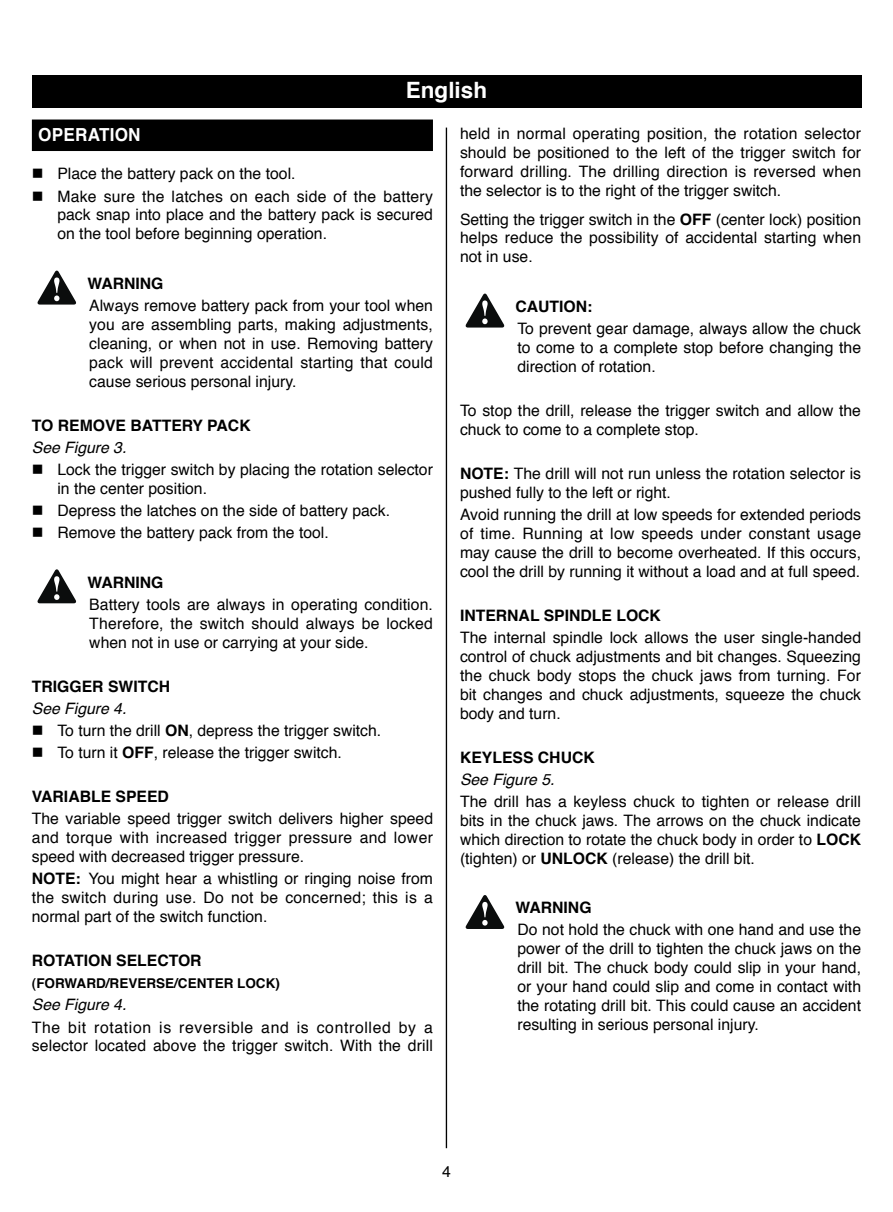
<style>
.page{position:relative;width:893px;height:1212px;background:#fff}
.page>*{position:absolute;margin:0;border:0;box-sizing:border-box;transform-origin:0 0}
.t1{font:700 22.5px "Helvetica";color:#fff}
.t2{font:700 18px "Helvetica";letter-spacing:.015em;color:#fff;scale:.95 1}
.t3{font:15.75px/18.9px "Helvetica";color:#000;text-align:justify}
.t4{font:700 15.75px "Helvetica";color:#000}
.t5{font:italic 15.75px "Helvetica";color:#000}
.t6{font:700 13.5px "Helvetica";color:#000}
.s1{font-weight:700}
</style>
<div class="page">
<hr style="left:446px;top:128px;width:1px;height:1020px;background:#000">
<div style="left:32px;top:75px;width:829px;height:33px;background:#000"></div>
<div style="left:32px;top:120px;width:401px;height:31px;background:#000"></div>
<svg style="left:37px;top:270px;width:39px;height:35px"></svg>
<svg style="left:37px;top:569px;width:40px;height:34px"></svg>
<svg style="left:465px;top:293px;width:40px;height:35px"></svg>
<svg style="left:465px;top:895px;width:40px;height:34px"></svg>
<h1 class="t1" style="left:406px;top:72px;width:83px">English</h1>
<p class="t2" style="left:38px;top:121px;width:109px">OPERATION</p>
<p class="t3" style="left:32px;top:165px;width:265px">■ Place the battery pack on the tool.</p>
<p class="t3" style="left:57px;top:187px;width:377px;text-indent:-26px">■ Make sure the latches on each side of the battery pack snap into place and the battery pack is secured on the tool before beginning operation.</p>
<p class="t4" style="left:87px;top:271px;width:78px">WARNING</p>
<p class="t3" style="left:89px;top:297px;width:345px">Always remove battery pack from your tool when you are assembling parts, making adjustments, cleaning, or when not in use. Removing battery pack will prevent accidental starting that could cause serious personal injury.</p>
<p class="t4" style="left:32px;top:413px;width:220px">TO REMOVE BATTERY PACK</p>
<p class="t5" style="left:32px;top:435px;width:96px">See Figure 3.</p>
<p class="t3" style="left:57px;top:460px;width:377px;text-indent:-26px">■ Lock the trigger switch by placing the rotation selector in the center position.</p>
<p class="t3" style="left:32px;top:501px;width:360px">■ Depress the latches on the side of battery pack.</p>
<p class="t3" style="left:32px;top:524px;width:298px">■ Remove the battery pack from the tool.</p>
<p class="t4" style="left:87px;top:569px;width:78px">WARNING</p>
<p class="t3" style="left:89px;top:595px;width:345px">Battery tools are always in operating condition.<br>Therefore, the switch should always be locked when not in use or carrying at your side.</p>
<p class="t4" style="left:32px;top:673px;width:140px">TRIGGER SWITCH</p>
<p class="t5" style="left:32px;top:696px;width:96px">See Figure 4.</p>
<p class="t3" style="left:32px;top:721px;width:351px">■ To turn the drill <span class="s1">ON</span>, depress the trigger switch.</p>
<p class="t3" style="left:32px;top:743px;width:311px">■ To turn it <span class="s1">OFF</span>, release the trigger switch.</p>
<p class="t4" style="left:32px;top:784px;width:139px">VARIABLE SPEED</p>
<p class="t3" style="left:32px;top:810px;width:403px">The variable speed trigger switch delivers higher speed and torque with increased trigger pressure and lower speed with decreased trigger pressure.</p>
<p class="t3" style="left:32px;top:870px;width:403px"><span class="s1">NOTE:</span> You might hear a whistling or ringing noise from the switch during use. Do not be concerned; this is a normal part of the switch function.</p>
<p class="t4" style="left:32px;top:948px;width:171px">ROTATION SELECTOR</p>
<p class="t6" style="left:32px;top:973px;width:250px">(FORWARD/REVERSE/CENTER LOCK)</p>
<p class="t5" style="left:32px;top:992px;width:96px">See Figure 4.</p>
<p class="t3" style="left:32px;top:1018px;width:402px">The bit rotation is reversible and is controlled by a selector located above the trigger switch. With the drill</p>
<p class="t3" style="left:460px;top:125px;width:403px">held in normal operating position, the rotation selector should be positioned to the left of the trigger switch for forward drilling. The drilling direction is reversed when the selector is to the right of the trigger switch.</p>
<p class="t3" style="left:460px;top:210px;width:403px">Setting the trigger switch in the <span class="s1">OFF</span> (center lock) position helps reduce the possibility of accidental starting when not in use.</p>
<p class="t4" style="left:515px;top:294px;width:78px">CAUTION:</p>
<p class="t3" style="left:517px;top:320px;width:345px">To prevent gear damage, always allow the chuck to come to a complete stop before changing the direction of rotation.</p>
<p class="t3" style="left:460px;top:401px;width:403px">To stop the drill, release the trigger switch and allow the chuck to come to a complete stop.</p>
<p class="t3" style="left:460px;top:465px;width:403px"><span class="s1">NOTE:</span> The drill will not run unless the rotation selector is pushed fully to the left or right.</p>
<p class="t3" style="left:460px;top:506px;width:403px">Avoid running the drill at low speeds for extended periods of time. Running at low speeds under constant usage may cause the drill to become overheated. If this occurs, cool the drill by running it without a load and at full speed.</p>
<p class="t4" style="left:460px;top:603px;width:202px">INTERNAL SPINDLE LOCK</p>
<p class="t3" style="left:460px;top:628px;width:403px">The internal spindle lock allows the user single-handed control of chuck adjustments and bit changes. Squeezing the chuck body stops the chuck jaws from turning. For bit changes and chuck adjustments, squeeze the chuck body and turn.</p>
<p class="t4" style="left:460px;top:745px;width:136px">KEYLESS CHUCK</p>
<p class="t5" style="left:460px;top:767px;width:96px">See Figure 5.</p>
<p class="t3" style="left:460px;top:792px;width:403px">The drill has a keyless chuck to tighten or release drill bits in the chuck jaws. The arrows on the chuck indicate which direction to rotate the chuck body in order to <span class="s1">LOCK </span>(tighten) or <span class="s1">UNLOCK</span> (release) the drill bit.</p>
<p class="t4" style="left:515px;top:895px;width:78px">WARNING</p>
<p class="t3" style="left:517px;top:921px;width:345px">Do not hold the chuck with one hand and use the power of the drill to tighten the chuck jaws on the drill bit. The chuck body could slip in your hand, or your hand could slip and come in contact with the rotating drill bit. This could cause an accident resulting in serious personal injury.</p>
<p class="t3" style="left:442px;top:1163px;width:10px">4</p>
</div>
